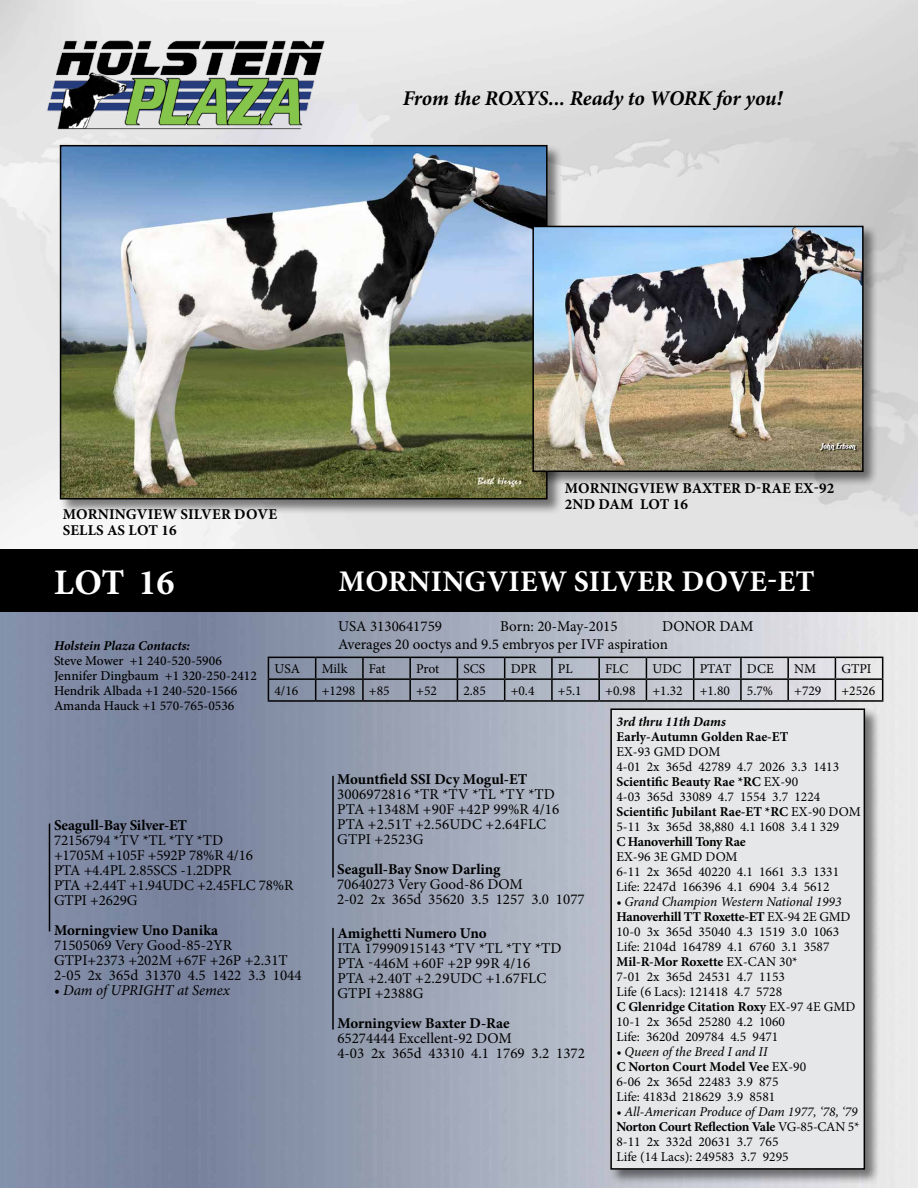
<style>
.page{position:relative;width:918px;height:1188px;background:#fff}
.page>*{position:absolute;margin:0;border:0;box-sizing:border-box;transform-origin:0 0}
.t1{font:700 36px "Minion Pro";color:#fff}
.t2{font:700 30px "Minion Pro";letter-spacing:.01em;color:#fff}
.t3{font:italic 700 21px "Minion Pro";letter-spacing:-.005em;color:#000}
.t4{font:15px/15px "Minion Pro";color:#000}
.t5{font:700 15px/16.5px "Minion Pro";color:#000}
.t6{font:italic 15px "Minion Pro";color:#000}
.t7{font:13.5px/15px "Minion Pro";color:#000}
.t8{font:500 13.5px/15px "Minion Pro";color:#000}
.t9{font:italic 700 13.5px "Minion Pro";color:#000}
.t10{font:700 13.5px "Minion Pro";letter-spacing:-.005em;color:#000}
.t11{font:700 13.5px "Minion Pro";letter-spacing:-.025em;color:#000}
.s1{font-weight:700}
.s2{font-style:italic}
</style>
<div class="page">
<img style="left:0;top:0;width:918px;height:1188px">
<div style="left:0;top:549px;width:918px;height:63px;background:#000"></div>
<img style="left:42px;top:35px;width:290px;height:102px">
<hr style="left:49px;top:824px;width:1px;height:108px;background:#000">
<hr style="left:332px;top:776px;width:2px;height:102px;background:#000">
<hr style="left:332px;top:928px;width:2px;height:102px;background:#000">
<div style="left:609px;top:707px;width:271px;height:478px;background:#000;opacity:.5"></div>
<div style="left:611px;top:709px;width:253px;height:460px;background:#e6e7e8"></div>
<div style="left:610px;top:708px;width:255px;height:462px;border:2px solid #000"></div>
<hr style="left:268px;top:657px;width:48px;height:1px;background:#000">
<hr style="left:316px;top:657px;width:47px;height:1px;background:#000">
<hr style="left:363px;top:657px;width:47px;height:1px;background:#000">
<hr style="left:362px;top:658px;width:2px;height:20px;background:#000">
<hr style="left:410px;top:657px;width:47px;height:1px;background:#000">
<hr style="left:409px;top:658px;width:2px;height:20px;background:#000">
<hr style="left:457px;top:657px;width:48px;height:1px;background:#000">
<hr style="left:505px;top:657px;width:47px;height:1px;background:#000">
<hr style="left:552px;top:657px;width:47px;height:1px;background:#000">
<hr style="left:551px;top:658px;width:2px;height:20px;background:#000">
<hr style="left:599px;top:657px;width:47px;height:1px;background:#000">
<hr style="left:598px;top:658px;width:2px;height:20px;background:#000">
<hr style="left:646px;top:657px;width:48px;height:1px;background:#000">
<hr style="left:694px;top:657px;width:47px;height:1px;background:#000">
<hr style="left:741px;top:657px;width:47px;height:1px;background:#000">
<hr style="left:740px;top:658px;width:2px;height:20px;background:#000">
<hr style="left:788px;top:657px;width:47px;height:1px;background:#000">
<hr style="left:787px;top:658px;width:2px;height:20px;background:#000">
<hr style="left:835px;top:657px;width:48px;height:1px;background:#000">
<hr style="left:268px;top:678px;width:48px;height:2px;background:#000">
<svg style="left:268px;top:658px;width:1px;height:42px"></svg>
<hr style="left:316px;top:678px;width:47px;height:2px;background:#000">
<svg style="left:315px;top:658px;width:1px;height:42px"></svg>
<hr style="left:363px;top:678px;width:47px;height:2px;background:#000">
<hr style="left:362px;top:680px;width:2px;height:20px;background:#000">
<hr style="left:410px;top:678px;width:47px;height:2px;background:#000">
<hr style="left:409px;top:680px;width:2px;height:20px;background:#000">
<hr style="left:457px;top:678px;width:48px;height:2px;background:#000">
<svg style="left:457px;top:658px;width:1px;height:42px"></svg>
<hr style="left:505px;top:678px;width:47px;height:2px;background:#000">
<svg style="left:504px;top:658px;width:1px;height:42px"></svg>
<hr style="left:552px;top:678px;width:47px;height:2px;background:#000">
<hr style="left:551px;top:680px;width:2px;height:20px;background:#000">
<hr style="left:599px;top:678px;width:47px;height:2px;background:#000">
<hr style="left:598px;top:680px;width:2px;height:20px;background:#000">
<hr style="left:646px;top:678px;width:48px;height:2px;background:#000">
<svg style="left:646px;top:658px;width:1px;height:42px"></svg>
<hr style="left:694px;top:678px;width:47px;height:2px;background:#000">
<svg style="left:693px;top:658px;width:1px;height:42px"></svg>
<hr style="left:741px;top:678px;width:47px;height:2px;background:#000">
<hr style="left:740px;top:680px;width:2px;height:20px;background:#000">
<hr style="left:788px;top:678px;width:47px;height:2px;background:#000">
<hr style="left:787px;top:680px;width:2px;height:20px;background:#000">
<hr style="left:835px;top:678px;width:48px;height:2px;background:#000">
<svg style="left:835px;top:658px;width:1px;height:42px"></svg>
<svg style="left:882px;top:658px;width:1px;height:42px"></svg>
<hr style="left:268px;top:700px;width:48px;height:2px;background:#000">
<hr style="left:316px;top:700px;width:47px;height:2px;background:#000">
<hr style="left:363px;top:700px;width:47px;height:2px;background:#000">
<hr style="left:410px;top:700px;width:47px;height:2px;background:#000">
<hr style="left:457px;top:700px;width:48px;height:2px;background:#000">
<hr style="left:505px;top:700px;width:47px;height:2px;background:#000">
<hr style="left:552px;top:700px;width:47px;height:2px;background:#000">
<hr style="left:599px;top:700px;width:47px;height:2px;background:#000">
<hr style="left:646px;top:700px;width:48px;height:2px;background:#000">
<hr style="left:694px;top:700px;width:47px;height:2px;background:#000">
<hr style="left:741px;top:700px;width:47px;height:2px;background:#000">
<hr style="left:788px;top:700px;width:47px;height:2px;background:#000">
<hr style="left:835px;top:700px;width:48px;height:2px;background:#000">
<div style="left:59px;top:144px;width:504px;height:371px;background:#000;opacity:.5"></div>
<img style="left:63px;top:148px;width:482px;height:349px">
<div style="left:60px;top:145px;width:488px;height:355px;border:2px solid #000"></div>
<div style="left:531px;top:225px;width:348px;height:262px;background:#000;opacity:.5"></div>
<img style="left:535px;top:229px;width:326px;height:240px">
<div style="left:532px;top:226px;width:332px;height:246px;border:2px solid #000"></div>
<h3 class="t3" style="left:403px;top:83px;width:381px">From the ROXYS... Ready to WORK for you!</h3>
<p class="t5" style="left:63px;top:506px;width:216px">MORNINGVIEW SILVER DOVE<br>SELLS AS LOT 16</p>
<p class="t5" style="left:565px;top:480px;width:271px">MORNINGVIEW BAXTER D-RAE EX-92<br>2ND DAM LOT 16</p>
<h1 class="t1" style="left:54px;top:557px;width:122px">LOT 16</h1>
<h2 class="t2" style="left:339px;top:561px;width:478px">MORNINGVIEW SILVER DOVE-ET</h2>
<p class="t9" style="left:54px;top:636px;width:138px">Holstein Plaza Contacts:</p>
<p class="t8" style="left:54px;top:653px;width:204px">Steve Mower +1 240-520-5906<br>Jennifer Dingbaum +1 320-250-2412<br>Hendrik Albada +1 240-520-1566<br>Amanda Hauck +1 570-765-0536</p>
<p class="t4" style="left:338px;top:617px;width:417px;line-height:18px;text-indent:324px">DONOR DAM<br>Averages 20 ooctys and 9.5 embryos per IVF aspiration</p>
<p class="t4" style="left:338px;top:619px;width:105px">USA 3130641759</p>
<p class="t4" style="left:500px;top:619px;width:119px">Born: 20-May-2015</p>
<p class="t7" style="left:274px;top:661px;width:27px">USA</p>
<p class="t7" style="left:322px;top:661px;width:27px">Milk</p>
<p class="t7" style="left:369px;top:661px;width:18px">Fat</p>
<p class="t7" style="left:416px;top:661px;width:25px">Prot</p>
<p class="t7" style="left:463px;top:661px;width:23px">SCS</p>
<p class="t7" style="left:511px;top:661px;width:27px">DPR</p>
<p class="t7" style="left:558px;top:661px;width:16px">PL</p>
<p class="t7" style="left:605px;top:661px;width:25px">FLC</p>
<p class="t7" style="left:652px;top:661px;width:31px">UDC</p>
<p class="t7" style="left:700px;top:661px;width:76px">PTAT DCE</p>
<p class="t7" style="left:794px;top:661px;width:24px">NM</p>
<p class="t7" style="left:841px;top:661px;width:32px">GTPI</p>
<p class="t7" style="left:274px;top:683px;width:25px">4/16</p>
<p class="t7" style="left:322px;top:683px;width:70px">+1298 +85</p>
<p class="t7" style="left:416px;top:683px;width:22px">+52</p>
<p class="t7" style="left:463px;top:683px;width:24px">2.85</p>
<p class="t7" style="left:511px;top:683px;width:25px">+0.4</p>
<p class="t7" style="left:558px;top:683px;width:25px">+5.1</p>
<p class="t7" style="left:605px;top:683px;width:32px">+0.98</p>
<p class="t7" style="left:652px;top:683px;width:32px">+1.32</p>
<p class="t7" style="left:700px;top:683px;width:32px">+1.80</p>
<p class="t7" style="left:747px;top:683px;width:28px">5.7%</p>
<p class="t7" style="left:794px;top:683px;width:29px">+729</p>
<p class="t7" style="left:841px;top:683px;width:35px">+2526</p>
<p class="t5" style="left:54px;top:816px;width:135px">Seagull-Bay Silver-ET</p>
<p class="t4" style="left:54px;top:832px;width:241px">72156794 *TV *TL *TY *TD<br>+1705M +105F +592P 78%R 4/16<br>PTA +4.4PL 2.85SCS -1.2DPR<br>PTA +2.44T +1.94UDC +2.45FLC 78%R<br>GTPI +2629G</p>
<p class="t5" style="left:54px;top:921px;width:166px">Morningview Uno Danika</p>
<p class="t4" style="left:54px;top:937px;width:249px">71505069 Very Good-85-2YR<br>GTPI+2373 +202M +67F +26P +2.31T<br>2-05 2x 365d 31370 4.5 1422 3.3 1044</p>
<p class="t6" style="left:54px;top:979px;width:177px">• Dam of UPRIGHT at Semex</p>
<p class="t5" style="left:337px;top:771px;width:192px">Mountfield SSI Dcy Mogul-ET</p>
<p class="t4" style="left:337px;top:787px;width:224px">3006972816 *TR *TV *TL *TY *TD<br>PTA +1348M +90F +42P 99%R 4/16<br>PTA +2.51T +2.56UDC +2.64FLC<br>GTPI +2523G</p>
<p class="t5" style="left:337px;top:861px;width:165px">Seagull-Bay Snow Darling</p>
<p class="t4" style="left:337px;top:877px;width:249px">70640273 Very Good-86 DOM<br>2-02 2x 365d 35620 3.5 1257 3.0 1077</p>
<p class="t5" style="left:337px;top:925px;width:151px">Amighetti Numero Uno</p>
<p class="t4" style="left:337px;top:941px;width:226px">ITA 17990915143 *TV *TL *TY *TD<br>PTA -446M +60F +2P 99R 4/16<br>PTA +2.40T +2.29UDC +1.67FLC<br>GTPI +2388G</p>
<p class="t5" style="left:337px;top:1015px;width:174px">Morningview Baxter D-Rae</p>
<p class="t4" style="left:337px;top:1031px;width:249px">65274444 Excellent-92 DOM<br>4-03 2x 365d 43310 4.1 1769 3.2 1372</p>
<p class="t9" style="left:616px;top:713px;width:111px">3rd thru 11th Dams</p>
<p class="t10" style="left:616px;top:728px;width:173px">Early-Autumn Golden Rae-ET</p>
<p class="t7" style="left:616px;top:745px;width:246px">EX-93 GMD DOM<br>4-01 2x 365d 42789 4.7 2026 3.3 1413<br><span class="s1">Scientific Beauty Rae *RC</span> EX-90<br>4-03 365d 33089 4.7 1554 3.7 1224<br><span class="s1">Scientific Jubilant Rae-ET *RC</span> EX-90 DOM<br>5-11 3x 365d 38,880 4.1 1608 3.4 1 329</p>
<p class="t11" style="left:616px;top:833px;width:131px">C Hanoverhill Tony Rae</p>
<p class="t7" style="left:616px;top:850px;width:224px">EX-96 3E GMD DOM<br>6-11 2x 365d 40220 4.1 1661 3.3 1331<br>Life: 2247d 166396 4.1 6904 3.4 5612</p>
<p class="t7" style="left:616px;top:895px;width:241px"><span class="s2">• Grand Champion Western National 1993<br></span><span class="s1">Hanoverhill TT Roxette-ET</span> EX-94 2E GMD<br>10-0 3x 365d 35040 4.3 1519 3.0 1063<br>Life: 2104d 164789 4.1 6760 3.1 3587<br><span class="s1">Mil-R-Mor Roxette</span> EX-CAN 30*<br>7-01 2x 365d 24531 4.7 1153<br>Life (6 Lacs): 121418 4.7 5728<br><span class="s1">C Glenridge Citation Roxy</span> EX-97 4E GMD<br>10-1 2x 365d 25280 4.2 1060<br>Life: 3620d 209784 4.5 9471</p>
<p class="t7" style="left:616px;top:1045px;width:191px"><span class="s2">• Queen of the Breed I and II<br></span><span class="s1">C Norton Court Model Vee</span> EX-90<br>6-06 2x 365d 22483 3.9 875<br>Life: 4183d 218629 3.9 8581</p>
<p class="t7" style="left:616px;top:1105px;width:245px"><span class="s2">• All-American Produce of Dam 1977, ‘78, ‘79<br></span><span class="s1">Norton Court Reflection Vale</span> VG-85-CAN 5* 8-11 2x 332d 20631 3.7 765<br>Life (14 Lacs): 249583 3.7 9295</p>
</div>
